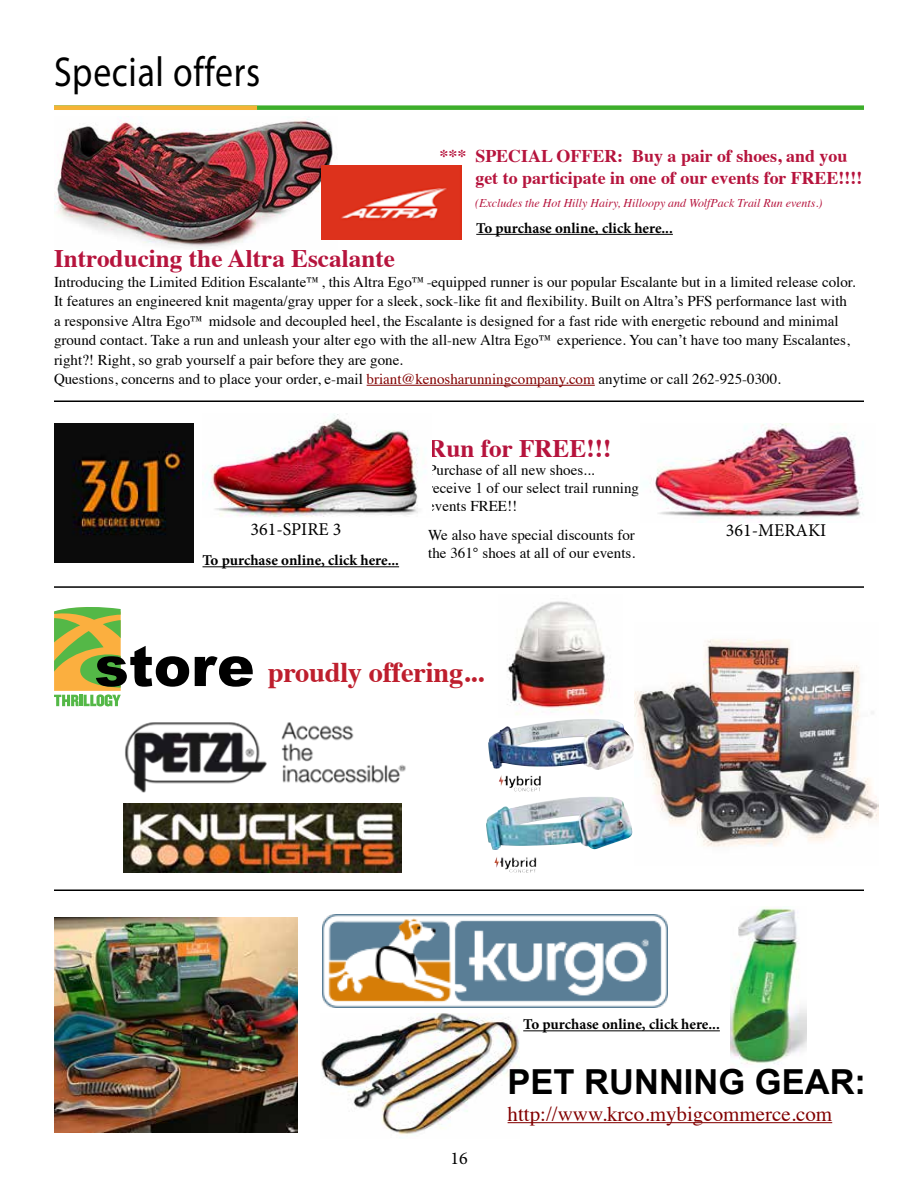
<style>
.page{position:relative;width:918px;height:1188px;background:#fff}
.page>*{position:absolute;margin:0;border:0;box-sizing:border-box;transform-origin:0 0}
.t1{font:900 56.1px "Arial";color:#000}
.t2{font:42px "Myriad Pro";letter-spacing:.02em;color:#000;scale:.85 1}
.t3{font:700 34.5px "Arial";color:#000}
.t4{font:700 28.5px "Times";letter-spacing:-.01em;color:#be1e2d}
.t5{font:700 25.2px "Times";color:#b6143d}
.t6{font:21px "Times";color:#820000}
.t7{font:18px "Minion Pro";color:#000}
.t8{font:700 17.85px/22.5px "Times";color:#b6143d}
.t9{font:15px/19.5px "Times";color:#000}
.t10{font:700 15px "Minion Pro";color:#000}
.t11{font:italic 11.85px "Times";color:#b6143d}
.s1{color:#820000}
</style>
<div class="page">
<img style="left:54px;top:118px;width:283px;height:132px">
<hr style="left:54px;top:586px;width:810px;height:2px;background:#000">
<div style="left:54px;top:105px;width:810px;height:5px;background:#3dae2b"></div>
<hr style="left:54px;top:106px;width:203px;height:4px;background:#f5b335">
<hr style="left:54px;top:890px;width:810px;height:1px;background:#000">
<hr style="left:54px;top:400px;width:810px;height:2px;background:#000">
<hr style="left:367px;top:385px;width:228px;height:1px;background:#820000">
<hr style="left:476px;top:234px;width:197px;height:1px;background:#000">
<img style="left:321px;top:1013px;width:198px;height:122px">
<img style="left:323px;top:914px;width:344px;height:93px">
<img style="left:54px;top:917px;width:243px;height:216px">
<img style="left:730px;top:907px;width:76px;height:157px">
<hr style="left:508px;top:1122px;width:324px;height:1px;background:#820000">
<hr style="left:523px;top:1030px;width:197px;height:1px;background:#000">
<img style="left:125px;top:722px;width:281px;height:71px">
<img style="left:123px;top:804px;width:278px;height:69px">
<svg style="left:54px;top:607px;width:67px;height:99px;background:#a9ba53"></svg>
<img style="left:486px;top:797px;width:146px;height:71px">
<img style="left:507px;top:601px;width:103px;height:114px">
<img style="left:488px;top:719px;width:146px;height:51px">
<img style="left:634px;top:639px;width:244px;height:208px">
<img style="left:54px;top:423px;width:140px;height:140px">
<hr style="left:202px;top:566px;width:197px;height:1px;background:#000">
<img style="left:322px;top:166px;width:139px;height:73px">
<img style="left:202px;top:414px;width:224px;height:103px">
<img style="left:654px;top:424px;width:210px;height:99px">
<h2 class="t2" style="left:54px;top:46px;width:244px">Special offers</h2>
<p class="t8" style="left:475px;top:143px;width:389px;text-indent:-36px">*** SPECIAL OFFER: Buy a pair of shoes, and you get to participate in one of our events for FREE!!!!</p>
<p class="t11" style="left:475px;top:193px;width:349px">(Excludes the Hot Hilly Hairy, Hilloopy and WolfPack Trail Run events.)</p>
<p class="t10" style="left:476px;top:217px;width:198px">To purchase online, click here...</p>
<h3 class="t5" style="left:54px;top:234px;width:343px">Introducing the Altra Escalante</h3>
<p class="t9" style="left:54px;top:271px;width:803px">Introducing the Limited Edition Escalante™, this Altra Ego™-equipped runner is our popular Escalante but in a limited release color.<br>It features an engineered knit magenta/gray upper for a sleek, sock-like fit and flexibility. Built on Altra’s PFS performance last with a responsive Altra Ego™ midsole and decoupled heel, the Escalante is designed for a fast ride with energetic rebound and minimal ground contact. Take a run and unleash your alter ego with the all-new Altra Ego™ experience. You can’t have too many Escalantes, right?! Right, so grab yourself a pair before they are gone.<br>Questions, concerns and to place your order, e-mail <span class="s1">briant@kenosharunningcompany.com</span> anytime or call 262-925-0300.</p>
<h3 class="t5" style="left:428px;top:425px;width:185px">Run for FREE!!!</h3>
<p class="t9" style="left:428px;top:460px;width:212px;line-height:18px">Purchase of all new shoes... receive 1 of our select trail running events FREE!!</p>
<p class="t9" style="left:428px;top:525px;width:208px;line-height:18px">We also have special discounts for the 361° shoes at all of our events.</p>
<p class="t7" style="left:251px;top:517px;width:92px">361-SPIRE 3</p>
<p class="t7" style="left:726px;top:518px;width:102px">361-MERAKI</p>
<p class="t10" style="left:202px;top:550px;width:198px">To purchase online, click here...</p>
<h1 class="t1" style="left:94px;top:625px;width:161px">store</h1>
<h3 class="t4" style="left:268px;top:645px;width:218px">proudly offering...</h3>
<p class="t7" style="left:450px;top:1146px;width:19px">16</p>
<p class="t10" style="left:523px;top:1014px;width:198px">To purchase online, click here...</p>
<h3 class="t3" style="left:508px;top:1060px;width:360px">PET RUNNING GEAR:</h3>
<h3 class="t6" style="left:508px;top:1094px;width:326px">http://www.krco.mybigcommerce.com</h3>
</div>
